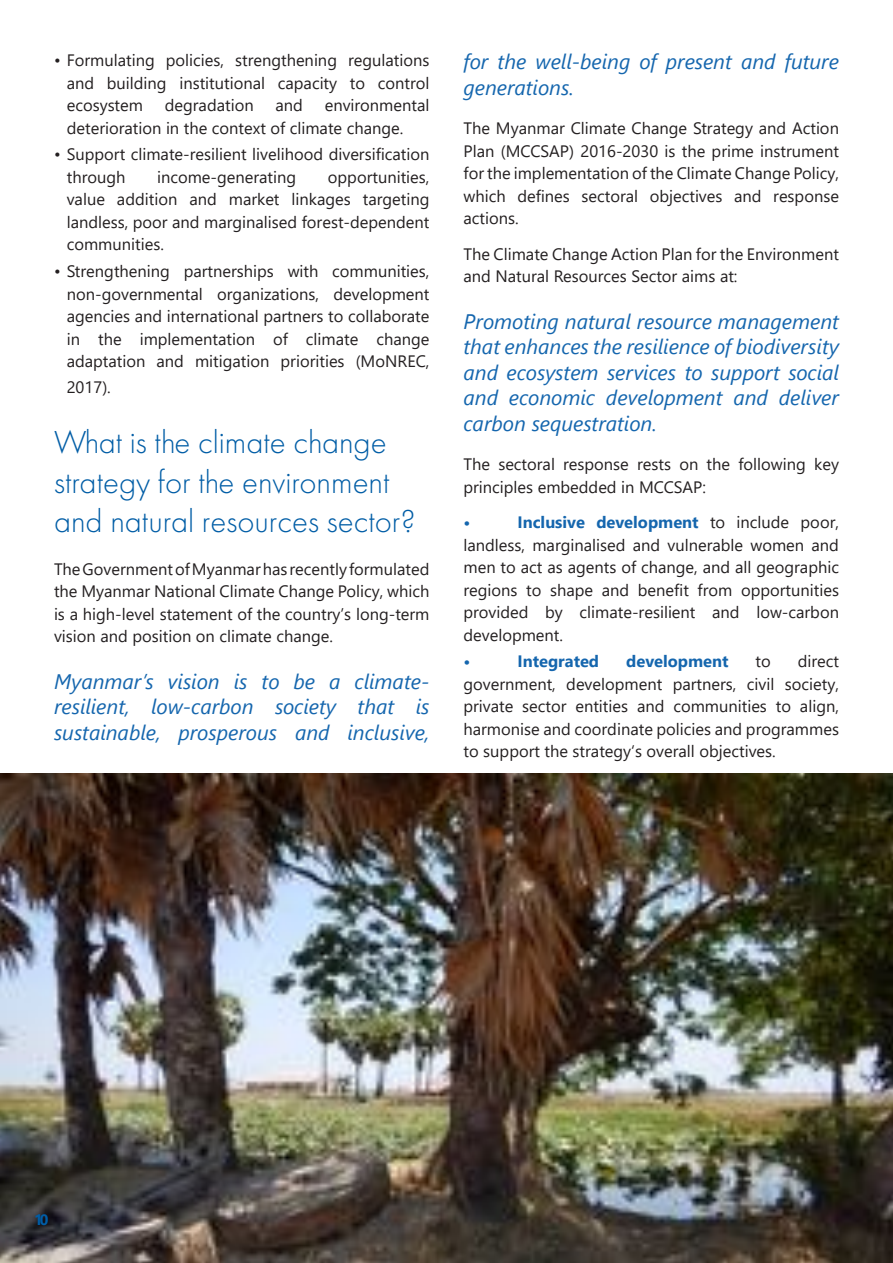
<style>
.page{position:relative;width:893px;height:1263px;background:#fff}
.page>*{position:absolute;margin:0;border:0;box-sizing:border-box;transform-origin:0 0}
.t1{font:300 33px/39.6px "Futura PT";color:#005da6}
.t2{font:italic 21px/25.5px "Segoe UI";color:#1566ae;text-align:justify}
.t3{font:16.5px/22.5px "Segoe UI";color:#231f20;text-align:justify}
.t4{font:700 16.5px "Segoe UI";color:#1566ae}
.t5{font:700 15px "Segoe UI";color:#005da6}
.s1{font-weight:700;color:#1566ae}
</style>
<div class="page">
<img style="left:0;top:774px;width:893px;height:489px">
<img style="left:892px;top:861px;width:1px;height:402px">
<p class="t3" style="left:67px;top:48px;width:364px;text-indent:-13px">• Formulating policies, strengthening regulations and building institutional capacity to control ecosystem</p>
<p class="t3" style="left:67px;top:93px;width:364px;text-indent:258px">environmental deterioration in the context of climate change.</p>
<p class="t3" style="left:67px;top:142px;width:364px;text-indent:-13px">• Support climate-resilient livelihood diversification through</p>
<p class="t3" style="left:165px;top:93px;width:90px">degradation</p>
<p class="t3" style="left:275px;top:93px;width:29px">and</p>
<p class="t3" style="left:67px;top:165px;width:364px;text-indent:261px">opportunities, value addition and market linkages targeting landless, poor and marginalised forest-dependent communities.</p>
<p class="t3" style="left:67px;top:259px;width:364px;text-indent:-13px">• Strengthening partnerships with communities, non-governmental organizations, development agencies and international partners to collaborate in the implementation of climate change adaptation and mitigation priorities (MoNREC,</p>
<p class="t3" style="left:67px;top:374px;width:46px">2017).</p>
<p class="t3" style="left:157px;top:165px;width:141px">income-generating</p>
<h1 class="t1" style="left:54px;top:422px;width:363px">What is the climate change strategy for the environment and natural resources sector?</h1>
<p class="t3" style="left:54px;top:556px;width:377px">The Government of Myanmar has recently formulated the Myanmar National Climate Change Policy, which is a high-level statement of the country’s long-term vision and position on climate change.</p>
<p class="t2" style="left:54px;top:667px;width:377px">Myanmar’s vision is to be a climate&shy;resilient, low-carbon society that is sustainable, prosperous and inclusive,</p>
<p class="t2" style="left:463px;top:48px;width:377px">for the well-being of present and future generations.</p>
<p class="t3" style="left:463px;top:116px;width:377px">The Myanmar Climate Change Strategy and Action Plan (MCCSAP) 2016-2030 is the prime instrument for the implementation of the Climate Change Policy, which defines sectoral objectives and response actions.</p>
<p class="t3" style="left:463px;top:241px;width:377px">The Climate Change Action Plan for the Environment and Natural Resources Sector aims at:</p>
<p class="t2" style="left:463px;top:307px;width:377px">Promoting natural resource management that enhances the resilience of biodiversity and ecosystem services to support social and economic development and deliver carbon sequestration.</p>
<p class="t3" style="left:463px;top:452px;width:377px">The sectoral response rests on the following key principles embedded in MCCSAP:</p>
<p class="t4" style="left:463px;top:510px;width:8px">•</p>
<p class="t3" style="left:463px;top:510px;width:377px;text-indent:54px"><span class="s1">Inclusive development</span> to include poor, landless, marginalised and vulnerable women and men to act as agents of change, and all geographic regions to shape and benefit from opportunities provided by climate-resilient and low-carbon development.</p>
<p class="t4" style="left:463px;top:650px;width:8px">•</p>
<p class="t4" style="left:517px;top:650px;width:83px">Integrated</p>
<p class="t4" style="left:626px;top:650px;width:104px">development</p>
<p class="t3" style="left:755px;top:649px;width:17px">to</p>
<p class="t3" style="left:463px;top:649px;width:377px;text-indent:334px">direct government, development partners, civil society, private sector entities and communities to align, harmonise and coordinate policies and programmes to support the strategy‘s overall objectives.</p>
<p class="t5" style="left:31px;top:1209px;width:16px">10</p>
<p class="t5" style="left:34px;top:1209px;width:16px">10</p>
</div>
